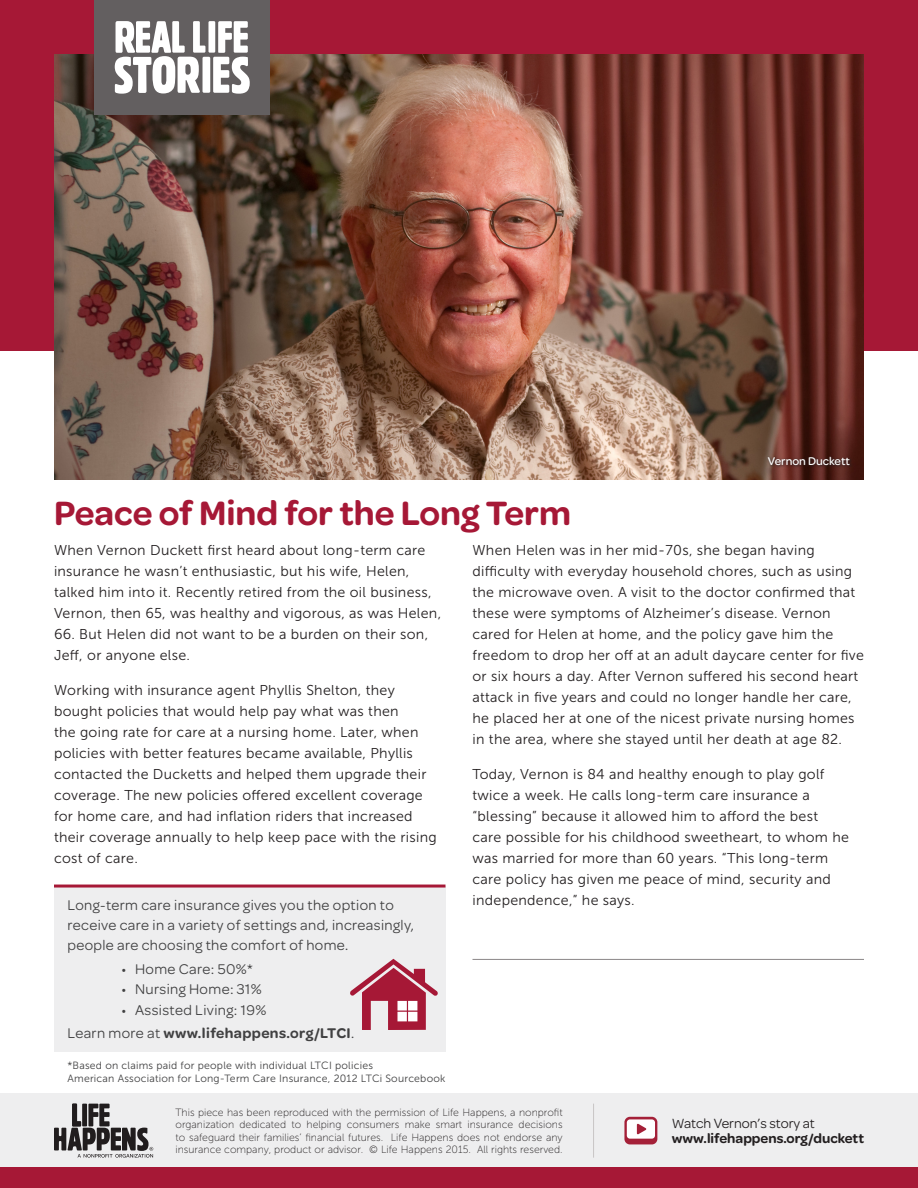
<style>
.page{position:relative;width:918px;height:1188px;background:#fff}
.page>*{position:absolute;margin:0;border:0;box-sizing:border-box;transform-origin:0 0}
.t1{font:600 36px "Omnes";color:#a61836}
.t2{font:15px/20.2px "Omnes";letter-spacing:.025em;color:#404041}
.t3{font:600 15px "Omnes";letter-spacing:.025em;color:#404041}
.t4{font:14.25px/21px "Museo Sans 300";letter-spacing:.02em;color:#231f20}
.t5{font:600 14.25px/15px "Omnes";color:#231f20}
.t6{font:500 12px "Omnes";color:#fff}
.t7{font:10.5px/12.6px "Museo Sans 100";color:#231f20;text-align:justify}
.t8{font:10.5px/12.6px "Museo Sans 300";letter-spacing:.02em;color:#404041}
.s1{font-weight:400}
</style>
<div class="page">
<div style="left:0;top:0;width:918px;height:351px;background:#a61836"></div>
<img style="left:54px;top:54px;width:810px;height:425px">
<div style="left:54px;top:886px;width:392px;height:166px;background:#eeeeef"></div>
<div style="left:0;top:1094px;width:918px;height:74px;background:#eeeeef"></div>
<div style="left:0;top:1168px;width:918px;height:20px;background:#a61836"></div>
<svg style="left:54px;top:1104px;width:99px;height:54px"></svg>
<div style="left:767px;top:455px;width:86px;height:13px;background:#231f20;opacity:.9"></div>
<hr style="left:593px;top:1104px;width:1px;height:54px;background:#c8c5c5">
<div style="left:624px;top:1117px;width:33px;height:27px;background:#a42038;border-radius:5px"></div>
<div style="left:627px;top:1119px;width:28px;height:20px;background:#fff;border-radius:3px"></div>
<svg style="left:637px;top:1124px;width:9px;height:11px"></svg>
<hr style="left:54px;top:885px;width:392px;height:3px;background:#a61836">
<div style="left:94px;top:0;width:176px;height:115px;background:#635f60"></div>
<div style="left:208px;top:21px;width:7px;height:32px;background:#fff"></div>
<div style="left:203px;top:57px;width:7px;height:36px;background:#fff"></div>
<svg style="left:115px;top:21px;width:90px;height:73px"></svg>
<svg style="left:213px;top:21px;width:37px;height:73px"></svg>
<hr style="left:472px;top:959px;width:392px;height:1px;background:#8b8788">
<svg style="left:350px;top:959px;width:88px;height:71px"></svg>
<p class="t6" style="left:768px;top:454px;width:84px">Vernon Duckett</p>
<p class="t1" style="left:54px;top:492px;width:519px">Peace of Mind for the Long Term</p>
<p class="t4" style="left:54px;top:540px;width:389px">When Vernon Duckett first heard about long-term care insurance he wasn’t enthusiastic, but his wife, Helen, talked him into it. Recently retired from the oil business, Vernon, then 65, was healthy and vigorous, as was Helen,</p>
<p class="t4" style="left:54px;top:624px;width:376px">66. But Helen did not want to be a burden on their son,<br>Jeff, or anyone else.</p>
<p class="t4" style="left:54px;top:680px;width:384px">Working with insurance agent Phyllis Shelton, they bought policies that would help pay what was then<br>the going rate for care at a nursing home. Later, when policies with better features became available, Phyllis contacted the Ducketts and helped them upgrade their coverage. The new policies offered excellent coverage for home care, and had inflation riders that increased their coverage annually to help keep pace with the rising cost of care.</p>
<p class="t4" style="left:472px;top:540px;width:393px">When Helen was in her mid-70s, she began having difficulty with everyday household chores, such as using the microwave oven. A visit to the doctor confirmed that these were symptoms of Alzheimer’s disease. Vernon cared for Helen at home, and the policy gave him the freedom to drop her off at an adult daycare center for five or six hours a day. After Vernon suffered his second heart attack in five years and could no longer handle her care, he placed her at one of the nicest private nursing homes in the area, where she stayed until her death at age 82.</p>
<p class="t4" style="left:472px;top:764px;width:378px">Today, Vernon is 84 and healthy enough to play golf twice a week. He calls long-term care insurance a “blessing” because it allowed him to afford the best care possible for his childhood sweetheart, to whom he was married for more than 60 years. “This long-term care policy has given me peace of mind, security and independence,” he says.</p>
<p class="t2" style="left:68px;top:895px;width:348px">Long-term care insurance gives you the option to receive care in a variety of settings and, increasingly, people are choosing the comfort of home.</p>
<p class="t2" style="left:122px;top:959px;width:133px">• Home Care: 50%*</p>
<p class="t2" style="left:122px;top:979px;width:142px">• Nursing Home: 31%</p>
<p class="t2" style="left:122px;top:999px;width:146px">• Assisted Living: 19%</p>
<p class="t3" style="left:68px;top:1025px;width:288px"><span class="s1">Learn more at</span> www.lifehappens.org/LTCI<span class="s1">.</span></p>
<p class="t8" style="left:68px;top:1059px;width:379px">*Based on claims paid for people with individual LTCI policies<br>American Association for Long-Term Care Insurance, 2012 LTCi Sourcebook</p>
<p class="t7" style="left:176px;top:1106px;width:389px">This piece has been reproduced with the permission of Life Happens, a nonprofit organization dedicated to helping consumers make smart insurance decisions to safeguard their families’ financial futures. Life Happens does not endorse any insurance company, product or advisor. © Life Happens 2015. All rights reserved.</p>
<p class="t5" style="left:672px;top:1116px;width:194px"><span class="s1">Watch Vernon’s story at </span>www.lifehappens.org/duckett</p>
</div>
